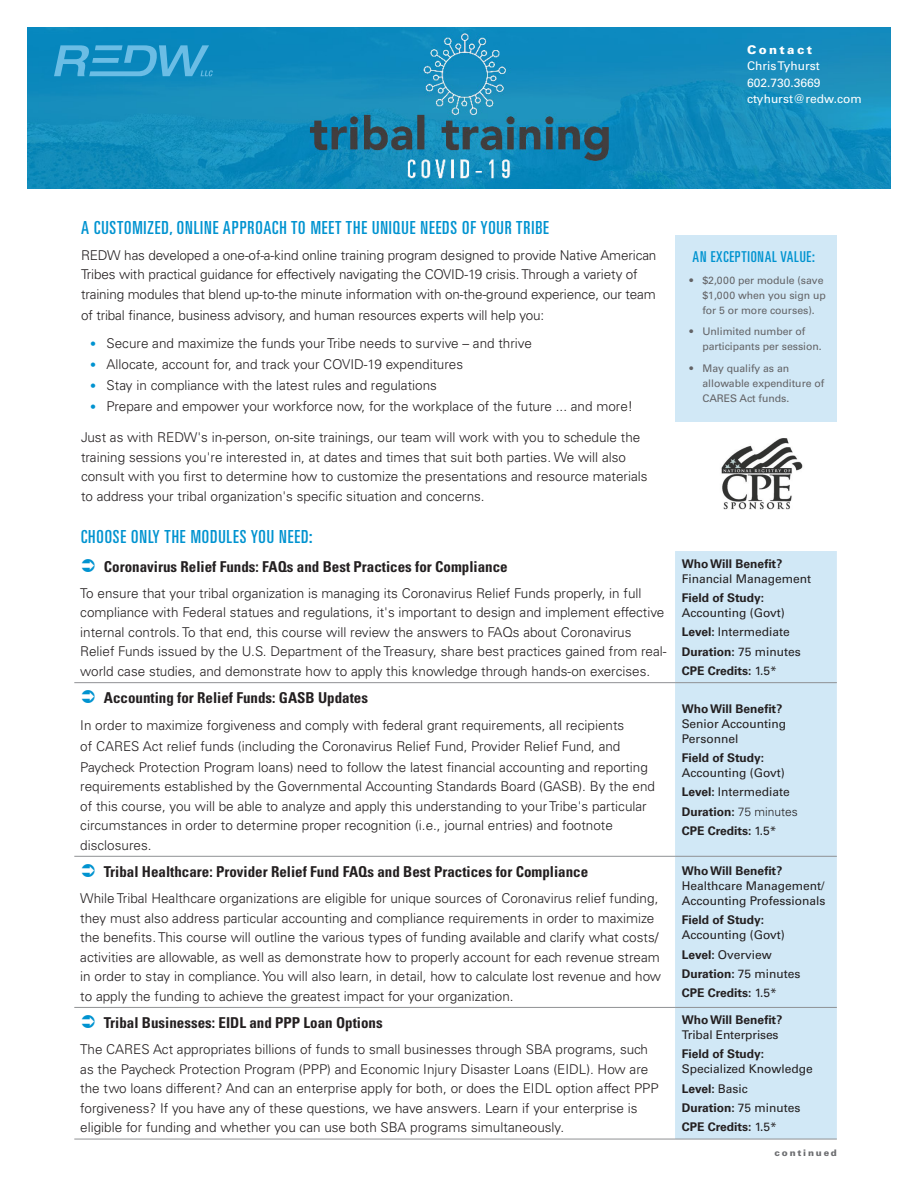
<style>
.page{position:relative;width:918px;height:1188px;background:#fff}
.page>*{position:absolute;margin:0;border:0;box-sizing:border-box;transform-origin:0 0}
.Subtitles{font:ultra-condensed 18px "Univers LT Std";letter-spacing:.05em;color:#0093d0}
.Chart_Heading{font:700 condensed 15px "Univers LT Std";color:#231f20}
.Body_Copy_less_leadi{font:700 condensed 15px "Univers LT Std";color:#231f20}
.t1{font:ultra-condensed 15px "Univers LT Std";letter-spacing:.05em;color:#0093d0}
.Body_Copy_13_pt_lead{font:300 13.5px/19.5px "Univers LT Std";color:#231f20}
.Chart_Copy{font:12px/15px "Univers LT Std";color:#231f20}
.Chart_Copy-2{font:700 12px "Univers LT Std";color:#231f20}
.Sidebar_body_2{font:12px/16.5px "Univers LT Std";color:#fff}
.Small_Subheading{font:900 12px "Univers LT Std";letter-spacing:.2em;color:#fff}
.t2{font:10.5px/15px "Univers LT Std";letter-spacing:-.005em;color:#636366}
.Small_Subheading-2{font:900 9px "Univers LT Std";letter-spacing:.2em;color:#6c6d70}
.s1{font-size:12px;color:#0093d0}
.s2{font-weight:700}
.s3{font-weight:400}
.s4{font-weight:300}
</style>
<div class="page">
<img style="left:27px;top:27px;width:864px;height:162px">
<div style="left:675px;top:236px;width:162px;height:186px;background:#d1e8f6"></div>
<svg style="left:54px;top:45px;width:159px;height:31px"></svg>
<div style="left:675px;top:551px;width:162px;height:588px;background:#d1e8f6"></div>
<hr style="left:74px;top:682px;width:601px;height:1px;background:#8f9194">
<hr style="left:675px;top:682px;width:162px;height:1px;background:#8f9194">
<hr style="left:74px;top:1007px;width:601px;height:1px;background:#8f9194">
<hr style="left:675px;top:1007px;width:162px;height:1px;background:#8f9194">
<hr style="left:74px;top:1139px;width:601px;height:1px;background:#8f9194">
<hr style="left:675px;top:1139px;width:162px;height:1px;background:#8f9194">
<hr style="left:74px;top:856px;width:601px;height:1px;background:#8f9194">
<hr style="left:675px;top:856px;width:162px;height:1px;background:#8f9194">
<img style="left:721px;top:438px;width:82px;height:72px">
<p class="Small_Subheading" style="left:747px;top:42px;width:67px">Contact</p>
<p class="Sidebar_body_2" style="left:747px;top:58px;width:116px">Chris Tyhurst<br>602.730.3669 ctyhurst@redw.com</p>
<p class="Subtitles" style="left:81px;top:217px;width:469px">A CUSTOMIZED, ONLINE APPROACH TO MEET THE UNIQUE NEEDS OF YOUR TRIBE</p>
<p class="Body_Copy_13_pt_lead" style="left:81px;top:245px;width:577px">REDW has developed a one-of-a-kind online training program designed to provide Native American<br>Tribes with practical guidance for effectively navigating the COVID-19 crisis. Through a variety of training modules that blend up-to-the minute information with on-the-ground experience, our team</p>
<p class="Body_Copy_13_pt_lead" style="left:81px;top:305px;width:465px">of tribal finance, business advisory, and human resources experts will help you:</p>
<p class="Body_Copy_13_pt_lead" style="left:90px;top:333px;width:443px"><span class="s1">•</span> Secure and maximize the funds your Tribe needs to survive – and thrive</p>
<p class="Body_Copy_13_pt_lead" style="left:90px;top:354px;width:375px"><span class="s1">•</span> Allocate, account for, and track your COVID-19 expenditures</p>
<p class="Body_Copy_13_pt_lead" style="left:90px;top:375px;width:348px"><span class="s1">•</span> Stay in compliance with the latest rules and regulations</p>
<p class="Body_Copy_13_pt_lead" style="left:90px;top:396px;width:545px"><span class="s1">•</span> Prepare and empower your workforce now, for the workplace of the future ... and more!</p>
<p class="Body_Copy_13_pt_lead" style="left:81px;top:428px;width:568px">Just as with REDW's in-person, on-site trainings, our team will work with you to schedule the training sessions you're interested in, at dates and times that suit both parties. We will also consult with you first to determine how to customize the presentations and resource materials to address your tribal organization's specific situation and concerns.</p>
<p class="Subtitles" style="left:81px;top:526px;width:233px">CHOOSE ONLY THE MODULES YOU NEED:</p>
<p class="Body_Copy_less_leadi" style="left:104px;top:557px;width:405px">Coronavirus Relief Funds: FAQs and Best Practices for Compliance</p>
<p class="Body_Copy_13_pt_lead" style="left:80px;top:583px;width:588px">To ensure that your tribal organization is managing its Coronavirus Relief Funds properly, in full compliance with Federal statues and regulations, it's important to design and implement effective internal controls. To that end, this course will review the answers to FAQs about Coronavirus Relief Funds issued by the U.S. Department of the Treasury, share best practices gained from real&shy;world case studies, and demonstrate how to apply this knowledge through hands-on exercises.</p>
<p class="Chart_Heading" style="left:104px;top:689px;width:266px">Accounting for Relief Funds: GASB Updates</p>
<p class="Body_Copy_13_pt_lead" style="left:80px;top:714px;width:569px;line-height:21px">In order to maximize forgiveness and comply with federal grant requirements, all recipients<br>of CARES Act relief funds (including the Coronavirus Relief Fund, Provider Relief Fund, and<br>Paycheck Protection Program loans) need to follow the latest financial accounting and reporting</p>
<p class="Body_Copy_13_pt_lead" style="left:80px;top:777px;width:576px">requirements established by the Governmental Accounting Standards Board (GASB). By the end of this course, you will be able to analyze and apply this understanding to your Tribe's particular circumstances in order to determine proper recognition (i.e., journal entries) and footnote disclosures.</p>
<p class="Chart_Heading" style="left:104px;top:862px;width:486px">Tribal Healthcare: Provider Relief Fund FAQs and Best Practices for Compliance</p>
<p class="Body_Copy_13_pt_lead" style="left:80px;top:889px;width:582px">While Tribal Healthcare organizations are eligible for unique sources of Coronavirus relief funding, they must also address particular accounting and compliance requirements in order to maximize the benefits. This course will outline the various types of funding available and clarify what costs/ activities are allowable, as well as demonstrate how to properly account for each revenue stream in order to stay in compliance. You will also learn, in detail, how to calculate lost revenue and how to apply the funding to achieve the greatest impact for your organization.</p>
<p class="Chart_Heading" style="left:104px;top:1014px;width:280px">Tribal Businesses: EIDL and PPP Loan Options</p>
<p class="Body_Copy_13_pt_lead" style="left:80px;top:1040px;width:580px">The CARES Act appropriates billions of funds to small businesses through SBA programs, such as the Paycheck Protection Program (PPP) and Economic Injury Disaster Loans (EIDL). How are the two loans different? And can an enterprise apply for both, or does the EIDL option affect PPP forgiveness? If you have any of these questions, we have answers. Learn if your enterprise is eligible for funding and whether you can use both SBA programs simultaneously.</p>
<p class="t1" style="left:693px;top:248px;width:124px">AN EXCEPTIONAL VALUE:</p>
<p class="t2" style="left:703px;top:272px;width:125px;text-indent:-13px">• $2,000 per module (save $1,000 when you sign up for 5 or more courses).</p>
<p class="t2" style="left:703px;top:324px;width:121px;text-indent:-13px">• Unlimited number of participants per session.</p>
<p class="t2" style="left:703px;top:361px;width:123px;text-indent:-13px">• May qualify as an allowable expenditure of<br>CARES Act funds.</p>
<p class="Chart_Copy" style="left:682px;top:556px;width:131px"><span class="s2">Who Will Benefit?<br></span>Financial Management</p>
<p class="Chart_Copy" style="left:682px;top:590px;width:105px"><span class="s2">Field of Study:<br></span>Accounting (Govt)</p>
<p class="Chart_Copy" style="left:682px;top:625px;width:110px"><span class="s2">Level:</span> Intermediate</p>
<p class="Chart_Copy-2" style="left:682px;top:644px;width:121px">Duration: <span class="s3">75 minutes</span></p>
<p class="Chart_Copy-2" style="left:682px;top:664px;width:97px">CPE Credits: <span class="s3">1.5*</span></p>
<p class="Chart_Copy" style="left:682px;top:701px;width:106px"><span class="s2">Who Will Benefit?<br></span>Senior Accounting<br>Personnel</p>
<p class="Chart_Copy" style="left:682px;top:750px;width:105px"><span class="s2">Field of Study:<br></span>Accounting (Govt)</p>
<p class="Chart_Copy" style="left:682px;top:785px;width:110px"><span class="s2">Level:</span> Intermediate</p>
<p class="Chart_Copy-2" style="left:682px;top:804px;width:118px">Duration: <span class="s4">75 minutes</span></p>
<p class="Chart_Copy-2" style="left:682px;top:824px;width:96px">CPE Credits: <span class="s3">1.5*</span></p>
<p class="Chart_Copy" style="left:682px;top:863px;width:145px"><span class="s2">Who Will Benefit?<br></span>Healthcare Management/<br>Accounting Professionals</p>
<p class="Chart_Copy" style="left:682px;top:913px;width:105px"><span class="s2">Field of Study:<br></span>Accounting (Govt)</p>
<p class="Chart_Copy" style="left:682px;top:947px;width:92px"><span class="s2">Level:</span> Overview</p>
<p class="Chart_Copy-2" style="left:682px;top:967px;width:120px">Duration: <span class="s3">75 minutes</span></p>
<p class="Chart_Copy-2" style="left:682px;top:986px;width:97px">CPE Credits: <span class="s3">1.5*</span></p>
<p class="Chart_Copy" style="left:682px;top:1012px;width:102px"><span class="s2">Who Will Benefit?<br></span>Tribal Enterprises</p>
<p class="Chart_Copy" style="left:682px;top:1047px;width:133px"><span class="s2">Field of Study:<br></span>Specialized Knowledge</p>
<p class="Chart_Copy-2" style="left:682px;top:1081px;width:68px">Level: <span class="s3">Basic</span></p>
<p class="Chart_Copy-2" style="left:682px;top:1101px;width:120px">Duration: <span class="s3">75 minutes</span></p>
<p class="Chart_Copy-2" style="left:682px;top:1120px;width:97px">CPE Credits: <span class="s3">1.5*</span></p>
<p class="Small_Subheading-2" style="left:775px;top:1147px;width:64px">continued</p>
</div>
